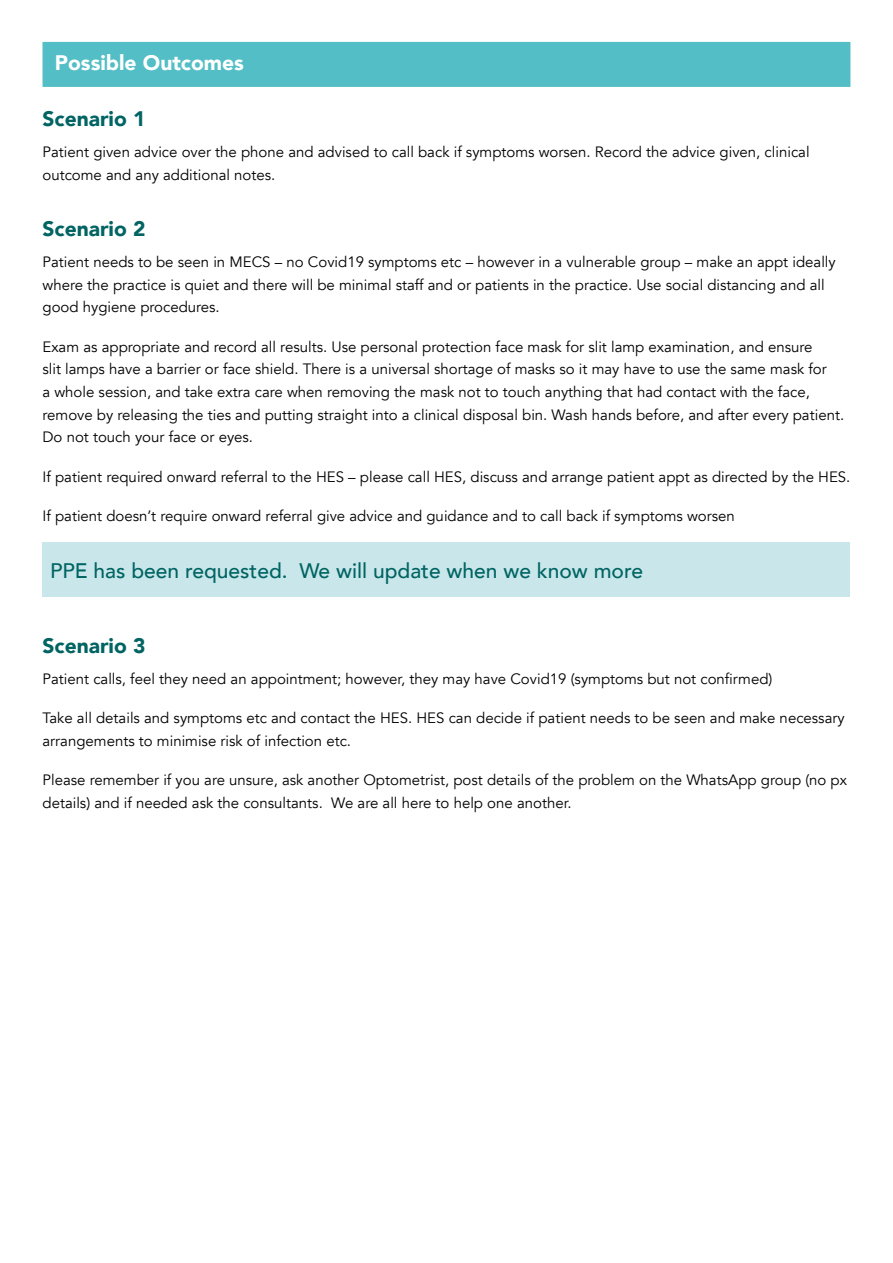
<style>
.page{position:relative;width:893px;height:1263px;background:#fff}
.page>*{position:absolute;margin:0;border:0;box-sizing:border-box;transform-origin:0 0}
.t1{font:500 21px "Avenir";color:#006463}
.t2{font:900 21px "Avenir";color:#006463}
.t3{font:900 21px "Avenir";color:#fff}
.t4{font:15px/22.5px "Avenir";color:#000}
</style>
<div class="page">
<div style="left:43px;top:542px;width:807px;height:55px;background:#c9e7ea"></div>
<div style="left:43px;top:42px;width:807px;height:45px;background:#53bec6"></div>
<h1 class="t3" style="left:55px;top:45px;width:190px">Possible Outcomes</h1>
<h1 class="t2" style="left:43px;top:101px;width:105px">Scenario 1</h1>
<p class="t4" style="left:43px;top:141px;width:769px">Patient given advice over the phone and advised to call back if symptoms worsen. Record the advice given, clinical outcome and any additional notes.</p>
<h1 class="t2" style="left:43px;top:211px;width:105px">Scenario 2</h1>
<p class="t4" style="left:43px;top:251px;width:795px">Patient needs to be seen in MECS – no Covid19 symptoms etc – however in a vulnerable group – make an appt ideally where the practice is quiet and there will be minimal staff and or patients in the practice. Use social distancing and all good hygiene procedures.</p>
<p class="t4" style="left:43px;top:336px;width:803px">Exam as appropriate and record all results. Use personal protection face mask for slit lamp examination, and ensure<br>slit lamps have a barrier or face shield. There is a universal shortage of masks so it may have to use the same mask for<br>a whole session, and take extra care when removing the mask not to touch anything that had contact with the face, remove by releasing the ties and putting straight into a clinical disposal bin. Wash hands before, and after every patient.<br>Do not touch your face or eyes.</p>
<p class="t4" style="left:43px;top:465px;width:809px">If patient required onward referral to the HES – please call HES, discuss and arrange patient appt as directed by the HES.</p>
<p class="t4" style="left:43px;top:505px;width:694px">If patient doesn’t require onward referral give advice and guidance and to call back if symptoms worsen</p>
<h1 class="t1" style="left:50px;top:552px;width:595px">PPE has been requested. We will update when we know more</h1>
<h1 class="t2" style="left:43px;top:627px;width:105px">Scenario 3</h1>
<p class="t4" style="left:43px;top:667px;width:731px">Patient calls, feel they need an appointment; however, they may have Covid19 (symptoms but not confirmed)</p>
<p class="t4" style="left:43px;top:707px;width:804px">Take all details and symptoms etc and contact the HES. HES can decide if patient needs to be seen and make necessary arrangements to minimise risk of infection etc.</p>
<p class="t4" style="left:43px;top:769px;width:806px">Please remember if you are unsure, ask another Optometrist, post details of the problem on the WhatsApp group (no px details) and if needed ask the consultants. We are all here to help one another.</p>
</div>
